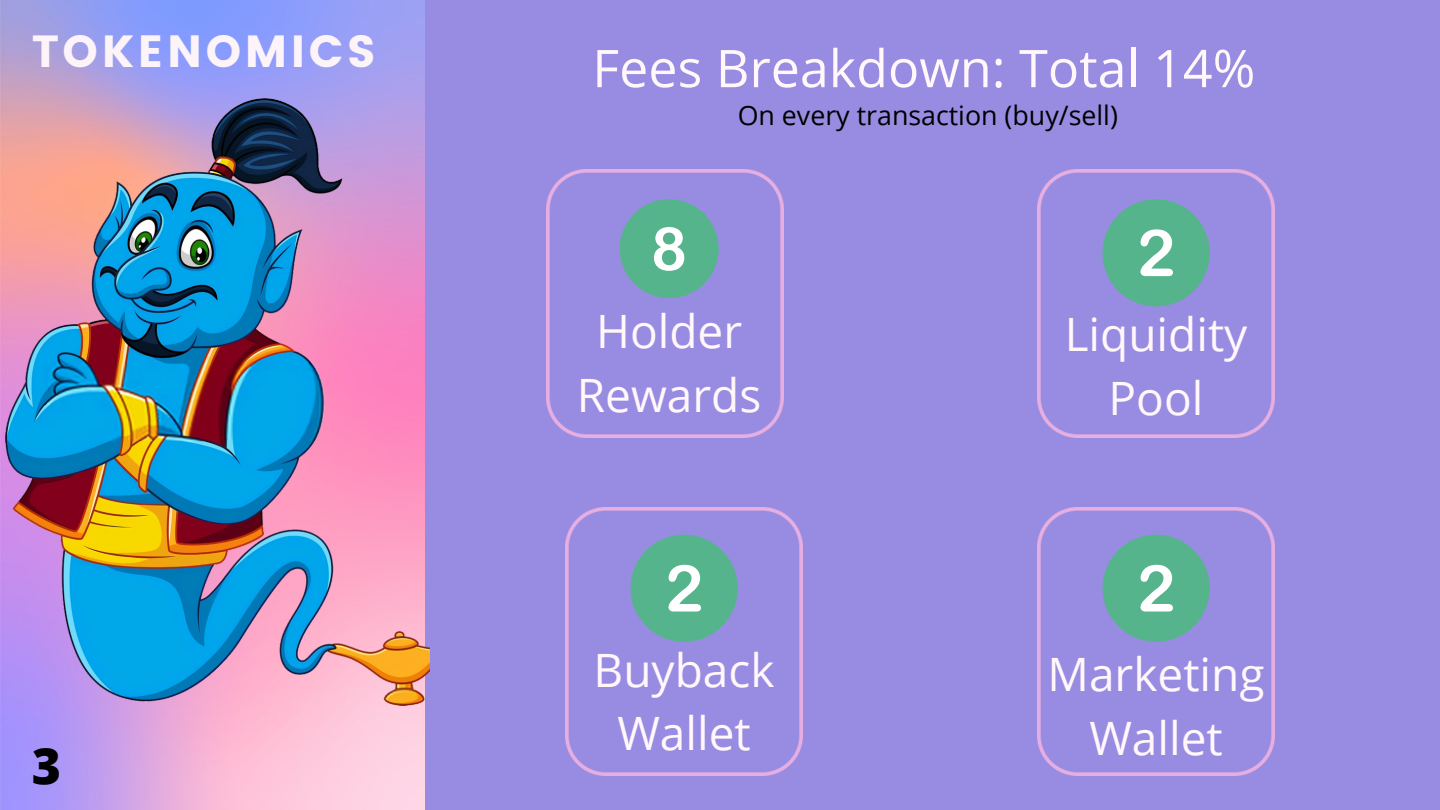
<style>
.page{position:relative;width:1440px;height:810px;background:#988ce2}
.page>*{position:absolute;margin:0;border:0;box-sizing:border-box;transform-origin:0 0}
.t1{font:52px "Open Sans";color:#fff7fa}
.t2{font:800 50px "Open Sans";color:#000}
.t3{font:46px/63.8px "Open Sans";color:#fff7fa;text-align:center}
.t4{font:45px "Poppins";letter-spacing:.08em;color:#fcf4f9}
.t5{font:26.8px "Open Sans";color:#000}
</style>
<div class="page">
<img style="left:0;top:0;width:424px;height:810px">
<img style="left:5px;top:98px;width:425px;height:608px">
<img style="left:547px;top:169px;width:237px;height:269px">
<img style="left:1038px;top:507px;width:237px;height:269px">
<img style="left:566px;top:507px;width:237px;height:269px">
<img style="left:1038px;top:169px;width:237px;height:269px">
<div style="left:1102px;top:199px;width:108px;height:107px;background:#56b48c;border-radius:50%"></div>
<svg style="left:1140px;top:229px;width:33px;height:47px"></svg>
<div style="left:631px;top:535px;width:107px;height:107px;background:#56b48c;border-radius:50%"></div>
<svg style="left:668px;top:565px;width:33px;height:47px"></svg>
<div style="left:620px;top:199px;width:99px;height:99px;background:#56b48c;border-radius:50%"></div>
<svg style="left:654px;top:227px;width:30px;height:44px"></svg>
<div style="left:1102px;top:535px;width:108px;height:107px;background:#56b48c;border-radius:50%"></div>
<svg style="left:1140px;top:565px;width:33px;height:47px"></svg>
<p class="t4" style="left:32px;top:26px;width:346px">TOKENOMICS</p>
<p class="t2" style="left:32px;top:730px;width:31px">3</p>
<p class="t1" style="left:592px;top:32px;width:665px">Fees Breakdown: Total 14%</p>
<p class="t5" style="left:738px;top:96px;width:382px">On every transaction (buy/sell)</p>
<p class="t3" style="left:577px;top:299px;width:186px">Holder<br>Rewards</p>
<p class="t3" style="left:1065px;top:302px;width:184px">Liquidity<br>Pool</p>
<p class="t3" style="left:594px;top:637px;width:182px">Buyback<br>Wallet</p>
<p class="t3" style="left:1048px;top:641px;width:219px">Marketing<br>Wallet</p>
</div>
